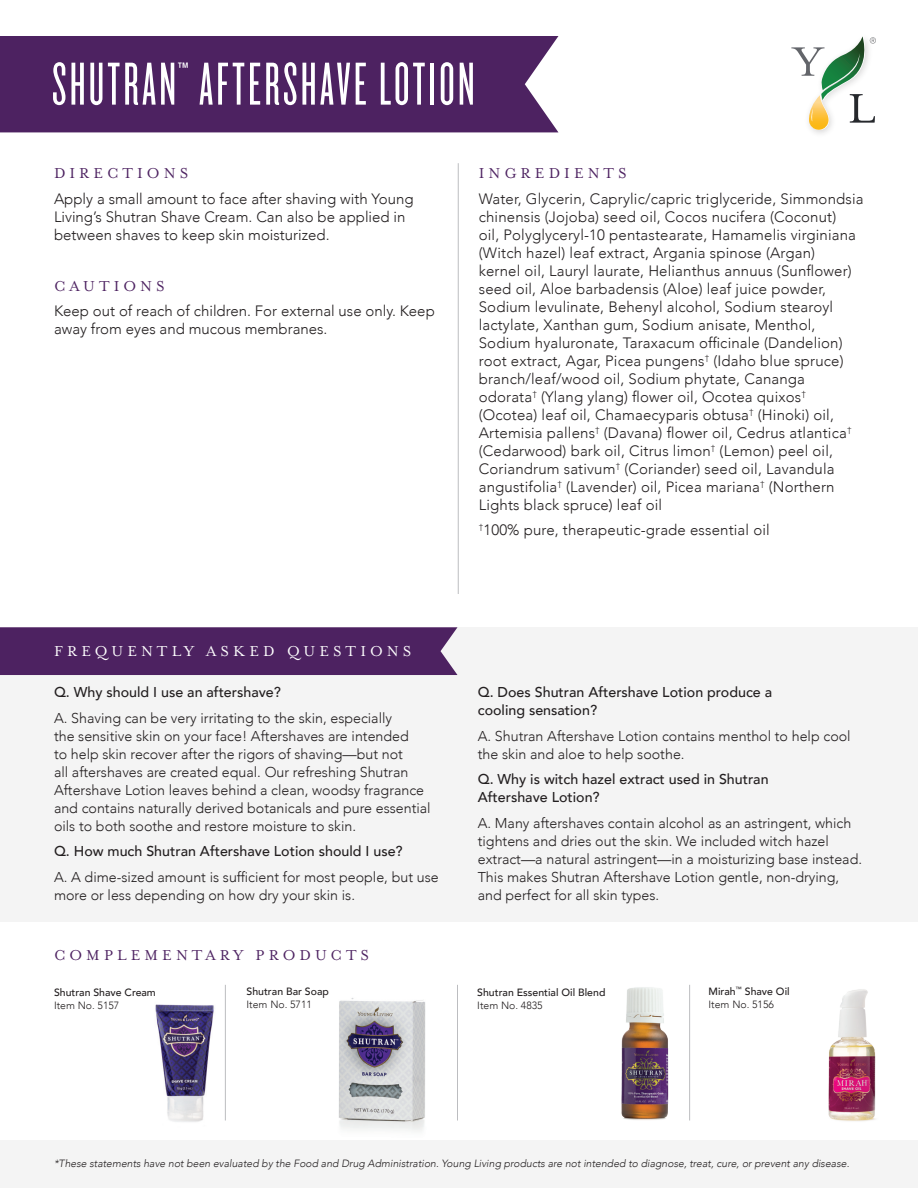
<style>
.page{position:relative;width:918px;height:1188px;background:#fff}
.page>*{position:absolute;margin:0;border:0;box-sizing:border-box;transform-origin:0 0}
.t1{font:63px "Knockout 26 Junior Flywght";letter-spacing:.05em;color:#fff}
.t2{font:16.5px "Mrs Eaves OT";letter-spacing:.25em;color:#4d2261}
.t3{font:16.5px "Mrs Eaves OT";letter-spacing:.25em;color:#fff}
.t4{font:300 15px/18px "Avenir";letter-spacing:.01em;color:#231f20}
.t5{font:300 14.25px/18px "Avenir";color:#231f20}
.t6{font:500 14.25px/18px "Avenir";color:#231f20}
.t7{font:italic 300 10.5px "Avenir";color:#231f20}
.t8{font:500 10.5px "Avenir";color:#231f20}
.t9{font:300 10.5px "Avenir";color:#231f20}
</style>
<div class="page">
<img style="left:621px;top:987px;width:48px;height:133px">
<img style="left:155px;top:1004px;width:59px;height:118px">
<div style="left:0;top:627px;width:918px;height:295px;background:#f4f4f4"></div>
<div style="left:0;top:627px;width:458px;height:48px;background:#4d2261"></div>
<hr style="left:458px;top:163px;width:1px;height:431px;background:#bcbdc0">
<svg style="left:791px;top:36px;width:85px;height:94px"></svg>
<div style="left:0;top:1140px;width:918px;height:48px;background:#f4f4f4"></div>
<hr style="left:225px;top:985px;width:1px;height:135px;background:#bcbdc0">
<hr style="left:457px;top:985px;width:1px;height:135px;background:#bcbdc0">
<hr style="left:689px;top:985px;width:1px;height:135px;background:#bcbdc0">
<img style="left:339px;top:998px;width:87px;height:133px">
<img style="left:828px;top:989px;width:48px;height:132px">
<div style="left:0;top:36px;width:558px;height:96px;background:#4d2261"></div>
<p class="t1" style="left:52px;top:49px;width:424px">SHUTRAN<sup>™</sup> AFTERSHAVE LOTION</p>
<p class="t2" style="left:54px;top:164px;width:136px">DIRECTIONS</p>
<p class="t4" style="left:54px;top:190px;width:361px">Apply a small amount to face after shaving with Young<br>Living’s Shutran Shave Cream. Can also be applied in between shaves to keep skin moisturized.</p>
<p class="t2" style="left:54px;top:277px;width:112px">CAUTIONS</p>
<p class="t4" style="left:54px;top:302px;width:382px">Keep out of reach of children. For external use only. Keep away from eyes and mucous membranes.</p>
<p class="t2" style="left:479px;top:164px;width:149px">INGREDIENTS</p>
<p class="t4" style="left:479px;top:190px;width:386px">Water, Glycerin, Caprylic/capric triglyceride, Simmondsia chinensis (Jojoba) seed oil, Cocos nucifera (Coconut)<br>oil, Polyglyceryl-10 pentastearate, Hamamelis virginiana (Witch hazel) leaf extract, Argania spinose (Argan)<br>kernel oil, Lauryl laurate, Helianthus annuus (Sunflower) seed oil, Aloe barbadensis (Aloe) leaf juice powder, Sodium levulinate, Behenyl alcohol, Sodium stearoyl lactylate, Xanthan gum, Sodium anisate, Menthol, Sodium hyaluronate, Taraxacum officinale (Dandelion) root extract, Agar, Picea pungens<sup>†</sup> (Idaho blue spruce) branch/leaf/wood oil, Sodium phytate, Cananga odorata<sup>†</sup> (Ylang ylang) flower oil, Ocotea quixos<sup>† </sup>(Ocotea) leaf oil, Chamaecyparis obtusa<sup>†</sup> (Hinoki) oil, Artemisia pallens<sup>†</sup> (Davana) flower oil, Cedrus atlantica<sup>† </sup>(Cedarwood) bark oil, Citrus limon<sup>†</sup> (Lemon) peel oil, Coriandrum sativum<sup>†</sup> (Coriander) seed oil, Lavandula angustifolia<sup>†</sup> (Lavender) oil, Picea mariana<sup>†</sup> (Northern Lights black spruce) leaf oil</p>
<p class="t4" style="left:479px;top:521px;width:292px"><sup>†</sup>100% pure, therapeutic-grade essential oil</p>
<p class="t3" style="left:54px;top:642px;width:359px">FREQUENTLY ASKED QUESTIONS</p>
<p class="t6" style="left:54px;top:682px;width:228px">Q. Why should I use an aftershave?</p>
<p class="t5" style="left:54px;top:709px;width:378px">A. Shaving can be very irritating to the skin, especially<br>the sensitive skin on your face! Aftershaves are intended<br>to help skin recover after the rigors of shaving—but not<br>all aftershaves are created equal. Our refreshing Shutran Aftershave Lotion leaves behind a clean, woodsy fragrance and contains naturally derived botanicals and pure essential oils to both soothe and restore moisture to skin.</p>
<p class="t6" style="left:54px;top:841px;width:350px">Q. How much Shutran Aftershave Lotion should I use?</p>
<p class="t5" style="left:54px;top:868px;width:386px">A. A dime-sized amount is sufficient for most people, but use more or less depending on how dry your skin is.</p>
<p class="t2" style="left:54px;top:946px;width:317px">COMPLEMENTARY PRODUCTS</p>
<p class="t8" style="left:54px;top:983px;width:103px">Shutran Shave Cream</p>
<p class="t9" style="left:54px;top:999px;width:67px">Item No. 5157</p>
<p class="t8" style="left:247px;top:982px;width:84px">Shutran Bar Soap</p>
<p class="t9" style="left:247px;top:998px;width:67px">Item No. 5711</p>
<p class="t6" style="left:478px;top:682px;width:296px">Q. Does Shutran Aftershave Lotion produce a cooling sensation?</p>
<p class="t5" style="left:478px;top:727px;width:374px">A. Shutran Aftershave Lotion contains menthol to help cool the skin and aloe to help soothe.</p>
<p class="t6" style="left:478px;top:769px;width:292px">Q. Why is witch hazel extract used in Shutran<br>Aftershave Lotion?</p>
<p class="t5" style="left:478px;top:814px;width:386px">A. Many aftershaves contain alcohol as an astringent, which tightens and dries out the skin. We included witch hazel extract—a natural astringent—in a moisturizing base instead.<br>This makes Shutran Aftershave Lotion gentle, non-drying, and perfect for all skin types.</p>
<p class="t8" style="left:477px;top:983px;width:130px">Shutran Essential Oil Blend</p>
<p class="t9" style="left:477px;top:999px;width:67px">Item No. 4835</p>
<p class="t8" style="left:709px;top:982px;width:83px">Mirah<sup>™</sup> Shave Oil</p>
<p class="t9" style="left:709px;top:998px;width:67px">Item No. 5156</p>
<p class="t7" style="left:54px;top:1157px;width:797px">*These statements have not been evaluated by the Food and Drug Administration. Young Living products are not intended to diagnose, treat, cure, or prevent any disease.</p>
</div>
